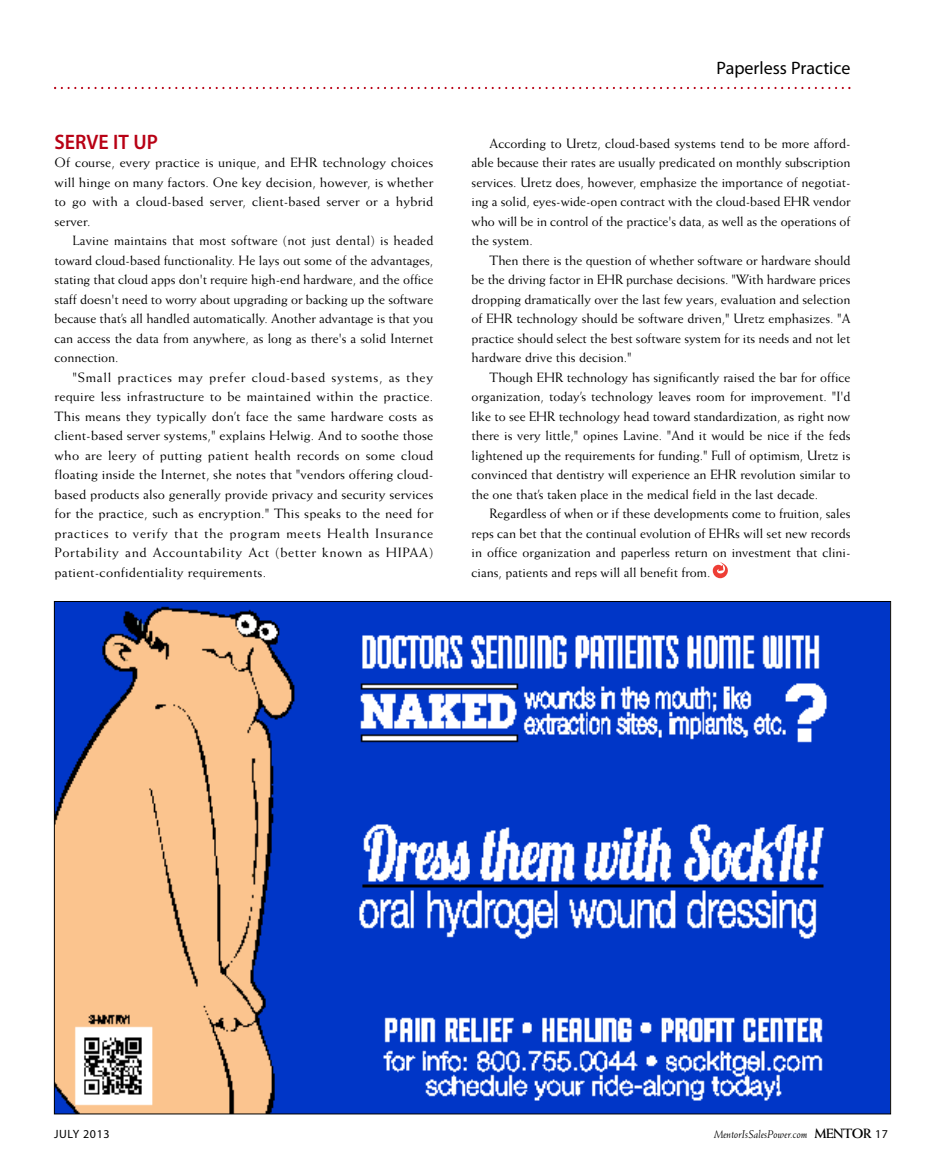
<style>
.page{position:relative;width:945px;height:1175px;background:#fff}
.page>*{position:absolute;margin:0;border:0;box-sizing:border-box;transform-origin:0 0}
.t1{font:600 21px "Myriad Pro";color:#b80014;scale:.95 1}
.t2{font:18px "Myriad Pro";color:#000}
.t3{font:13.5px/19.5px "Weiss Std";color:#000;text-align:justify}
.t4{font:12px "Myriad Pro";letter-spacing:.05em;color:#000}
.t5{font:italic 11.25px "Weiss Std";color:#000}
.s1{font-weight:700;font-style:normal;font-size:13.5px}
.s2{font-family:"Myriad Pro";font-style:normal;font-size:12px}
</style>
<div class="page">
<svg style="left:54px;top:87px;width:796px;height:2px"></svg>
<svg style="left:713px;top:562px;width:15px;height:16px"></svg>
<img style="left:56px;top:603px;width:833px;height:509px">
<h1 class="t1" style="left:54px;top:134px;width:111px">SERVE IT UP</h1>
<p class="t3" style="left:54px;top:154px;width:380px">Of course, every practice is unique, and EHR technology choices will hinge on many factors. One key decision, however, is whether to go with a cloud-based server, client-based server or a hybrid server.</p>
<p class="t3" style="left:54px;top:232px;width:380px;text-indent:18px">Lavine maintains that most software (not just dental) is headed toward cloud-based functionality. He lays out some of the advantages, stating that cloud apps don't require high-end hardware, and the office staff doesn't need to worry about upgrading or backing up the software because that’s all handled automatically. Another advantage is that you can access the data from anywhere, as long as there's a solid Internet connection.</p>
<p class="t3" style="left:54px;top:368px;width:380px;text-indent:18px">"Small practices may prefer cloud-based systems, as they require less infrastructure to be maintained within the practice.<br>This means they typically don’t face the same hardware costs as client-based server systems," explains Helwig. And to soothe those who are leery of putting patient health records on some cloud floating inside the Internet, she notes that "vendors offering cloud&shy;based products also generally provide privacy and security services for the practice, such as encryption." This speaks to the need for practices to verify that the program meets Health Insurance Portability and Accountability Act (better known as HIPAA) patient-confidentiality requirements.</p>
<h2 class="t2" style="left:717px;top:61px;width:135px">Paperless Practice</h2>
<p class="t3" style="left:472px;top:134px;width:380px;text-indent:18px">According to Uretz, cloud-based systems tend to be more afford&shy;able because their rates are usually predicated on monthly subscription services. Uretz does, however, emphasize the importance of negotiat&shy;ing a solid, eyes-wide-open contract with the cloud-based EHR vendor who will be in control of the practice's data, as well as the operations of the system.</p>
<p class="t3" style="left:472px;top:251px;width:380px;text-indent:18px">Then there is the question of whether software or hardware should be the driving factor in EHR purchase decisions. "With hardware prices dropping dramatically over the last few years, evaluation and selection of EHR technology should be software driven," Uretz emphasizes. "A practice should select the best software system for its needs and not let hardware drive this decision."</p>
<p class="t3" style="left:472px;top:368px;width:380px;text-indent:18px">Though EHR technology has significantly raised the bar for office organization, today’s technology leaves room for improvement. "I'd like to see EHR technology head toward standardization, as right now there is very little," opines Lavine. "And it would be nice if the feds lightened up the requirements for funding." Full of optimism, Uretz is convinced that dentistry will experience an EHR revolution similar to the one that’s taken place in the medical field in the last decade.</p>
<p class="t3" style="left:472px;top:505px;width:380px;text-indent:18px">Regardless of when or if these developments come to fruition, sales reps can bet that the continual evolution of EHRs will set new records in office organization and paperless return on investment that clini&shy;cians, patients and reps will all benefit from.</p>
<p class="t4" style="left:54px;top:1129px;width:57px">JULY 2013</p>
<p class="t5" style="left:714px;top:1129px;width:175px">MentorIsSalesPower.com <span class="s1">MENTOR</span> <span class="s2">17</span></p>
</div>
